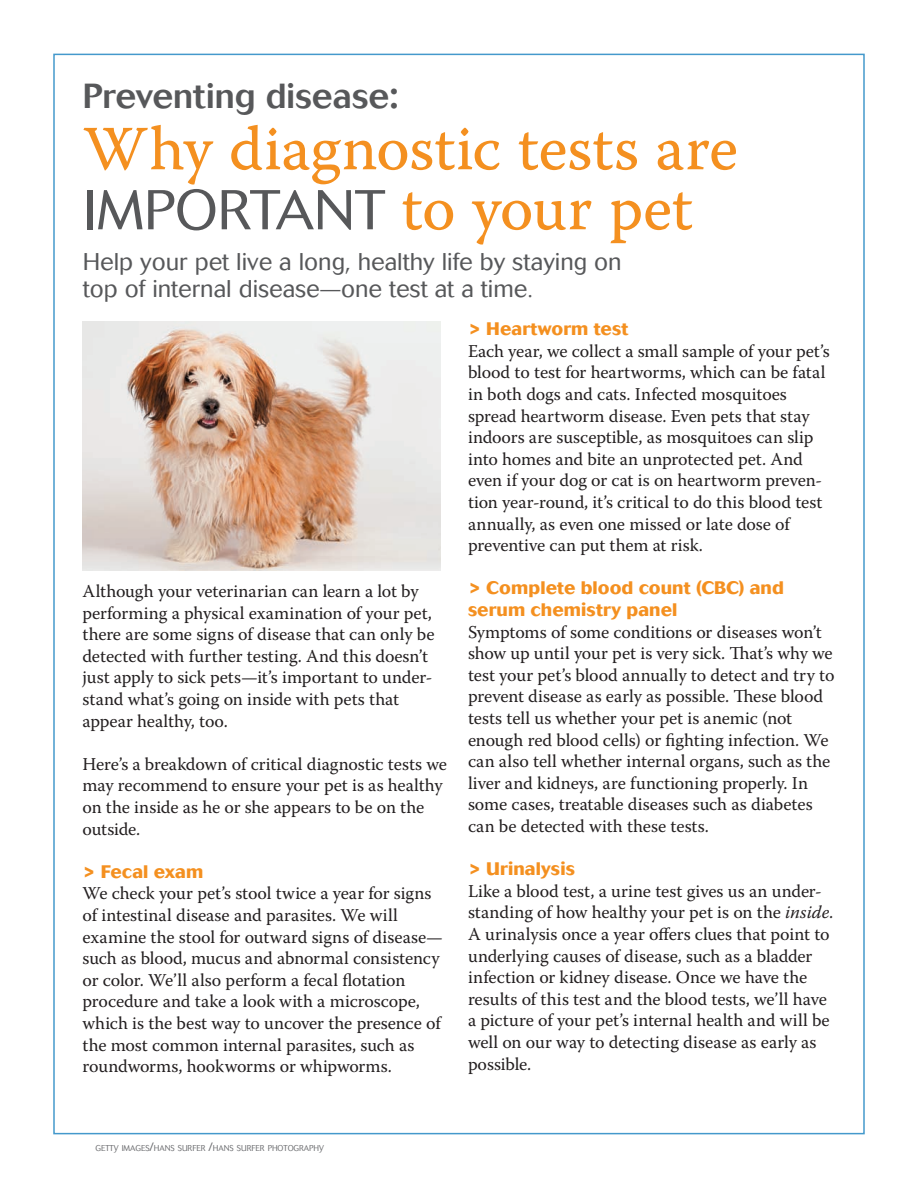
<style>
.page{position:relative;width:918px;height:1188px;background:#fff}
.page>*{position:absolute;margin:0;border:0;box-sizing:border-box;transform-origin:0 0}
.t1{font:63px "Warnock Pro Capt";letter-spacing:-.01em;color:#f49020}
.t2{font:300 55.5px "Cosmos";letter-spacing:-.005em;color:#57585a}
.t3{font:500 34.5px "Cosmos";color:#57585a}
.t4{font:300 24px/27px "Cosmos";color:#57585a}
.t5{font:18px/21.6px "Warnock Pro";color:#231f20}
.t6{font:700 18px/21.6px "Cosmos";letter-spacing:.01em;color:#f49020}
.t7{font:300 8.4px "Cosmos";letter-spacing:-.005em;color:#6c6d70;scale:.92 1}
.s1{font-size:37.5px}
.s2{font-family:"Warnock Pro Capt";font-weight:400;font-size:63px;color:#f49020}
.s3{font-style:italic}
.s4{font-size:12px}
</style>
<div class="page">
<img style="left:83px;top:322px;width:357px;height:248px">
<h3 class="t3" style="left:83px;top:76px;width:317px">Preventing disease<span class="s1">:</span></h3>
<h1 class="t1" style="left:83px;top:111px;width:657px">Why diagnostic tests are</h1>
<h2 class="t2" style="left:83px;top:178px;width:612px">IMPORTANT <span class="s2">to your pet</span></h2>
<h3 class="t4" style="left:83px;top:248px;width:540px">Help your pet live a long, healthy life by staying on top of internal disease—one test at a time.</h3>
<p class="t5" style="left:82px;top:580px;width:354px">Although your veterinarian can learn a lot by performing a physical examination of your pet, there are some signs of disease that can only be detected with further testing. And this doesn’t just apply to sick pets—it’s important to under&shy;stand what’s going on inside with pets that appear healthy, too.</p>
<p class="t5" style="left:82px;top:753px;width:366px">Here’s a breakdown of critical diagnostic tests we may recommend to ensure your pet is as healthy on the inside as he or she appears to be on the outside.</p>
<p class="t6" style="left:82px;top:861px;width:122px">&gt; Fecal exam</p>
<p class="t5" style="left:82px;top:882px;width:362px">We check your pet’s stool twice a year for signs of intestinal disease and parasites. We will examine the stool for outward signs of disease— such as blood, mucus and abnormal consistency or color. We’ll also perform a fecal flotation procedure and take a look with a microscope, which is the best way to uncover the presence of the most common internal parasites, such as roundworms, hookworms or whipworms.</p>
<p class="t6" style="left:468px;top:318px;width:162px">&gt; Heartworm test</p>
<p class="t5" style="left:468px;top:340px;width:363px">Each year, we collect a small sample of your pet’s blood to test for heartworms, which can be fatal in both dogs and cats. Infected mosquitoes spread heartworm disease. Even pets that stay indoors are susceptible, as mosquitoes can slip into homes and bite an unprotected pet. And even if your dog or cat is on heartworm preven&shy;tion year-round, it’s critical to do this blood test annually, as even one missed or late dose of preventive can put them at risk.</p>
<p class="t6" style="left:468px;top:577px;width:317px">&gt; Complete blood count (CBC) and serum chemistry panel</p>
<p class="t5" style="left:468px;top:621px;width:368px">Symptoms of some conditions or diseases won’t show up until your pet is very sick. That’s why we test your pet’s blood annually to detect and try to prevent disease as early as possible. These blood tests tell us whether your pet is anemic (not enough red blood cells) or fighting infection. We can also tell whether internal organs, such as the liver and kidneys, are functioning properly. In some cases, treatable diseases such as diabetes can be detected with these tests.</p>
<p class="t6" style="left:468px;top:858px;width:109px">&gt; Urinalysis</p>
<p class="t5" style="left:468px;top:880px;width:367px">Like a blood test, a urine test gives us an under&shy;standing of how healthy your pet is on the <span class="s3">inside</span>.<br>A urinalysis once a year offers clues that point to underlying causes of disease, such as a bladder infection or kidney disease. Once we have the results of this test and the blood tests, we’ll have a picture of your pet’s internal health and will be well on our way to detecting disease as early as possible.</p>
<p class="t7" style="left:96px;top:1144px;width:250px">GETTY IMAGES<span class="s4">/</span>HANS SURFER <span class="s4">/</span>HANS SURFER PHOTOGRAPHY</p>
</div>
